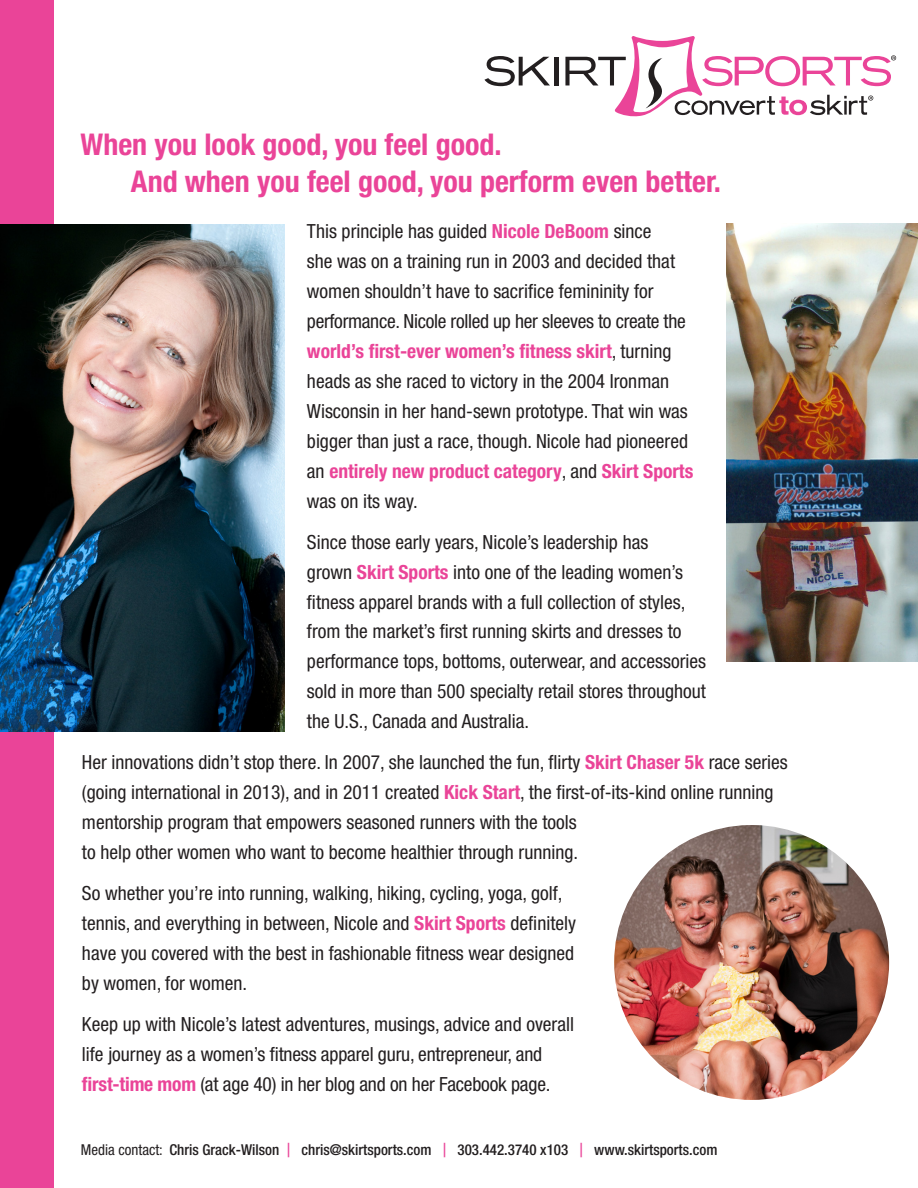
<style>
.page{position:relative;width:918px;height:1188px;background:#fff}
.page>*{position:absolute;margin:0;border:0;box-sizing:border-box;transform-origin:0 0}
.t1{font:700 condensed 30px/37.5px "Helvetica Neue LT Std";color:#ea4498}
.t2{font:condensed 19.5px/29.8px "Helvetica Neue LT Std";color:#231f20}
.t3{font:500 condensed 15px "Helvetica Neue LT Std";color:#231f20}
.s1{font-weight:700;color:#ea4498}
.s2{font-weight:400}
.s3{font-weight:400;font-size:19.5px;color:#ea4498}
</style>
<div class="page">
<div style="left:0;top:0;width:54px;height:1188px;background:#ea4498"></div>
<img style="left:614px;top:825px;width:275px;height:275px;border-radius:137px">
<img style="left:726px;top:224px;width:192px;height:438px">
<svg style="left:485px;top:56px;width:65px;height:30px"></svg>
<hr style="left:554px;top:57px;width:4px;height:28px;background:#231f20">
<svg style="left:565px;top:36px;width:331px;height:81px"></svg>
<img style="left:0;top:224px;width:285px;height:507px">
<p class="t1" style="left:131px;top:125px;width:591px;text-indent:-50px">When you look good, you feel good.<br>And when you feel good, you perform even better.</p>
<p class="t2" style="left:307px;top:216px;width:388px">This principle has guided <span class="s1">Nicole DeBoom</span> since<br>she was on a training run in 2003 and decided that women shouldn’t have to sacrifice femininity for performance. Nicole rolled up her sleeves to create the <span class="s1">world’s first-ever women’s fitness skirt</span>, turning heads as she raced to victory in the 2004 Ironman Wisconsin in her hand-sewn prototype. That win was bigger than just a race, though. Nicole had pioneered an <span class="s1">entirely new product category</span>, and <span class="s1">Skirt Sports </span>was on its way.</p>
<p class="t2" style="left:307px;top:527px;width:401px">Since those early years, Nicole’s leadership has<br>grown <span class="s1">Skirt Sports</span> into one of the leading women’s fitness apparel brands with a full collection of styles, from the market’s first running skirts and dresses to performance tops, bottoms, outerwear, and accessories sold in more than 500 specialty retail stores throughout the U.S., Canada and Australia.</p>
<p class="t2" style="left:82px;top:747px;width:707px">Her innovations didn’t stop there. In 2007, she launched the fun, flirty <span class="s1">Skirt Chaser 5k</span> race series (going international in 2013), and in 2011 created <span class="s1">Kick Start</span>, the first-of-its-kind online running mentorship program that empowers seasoned runners with the tools<br>to help other women who want to become healthier through running.</p>
<p class="t2" style="left:82px;top:878px;width:495px">So whether you’re into running, walking, hiking, cycling, yoga, golf, tennis, and everything in between, Nicole and <span class="s1">Skirt Sports</span> definitely have you covered with the best in fashionable fitness wear designed by women, for women.</p>
<p class="t2" style="left:82px;top:1009px;width:494px">Keep up with Nicole’s latest adventures, musings, advice and overall life journey as a women’s fitness apparel guru, entrepreneur, and <span class="s1">first-time mom</span> (at age 40) in her blog and on her Facebook page.</p>
<p class="t3" style="left:81px;top:1141px;width:638px"><span class="s2">Media contact:</span> Chris Grack-Wilson <span class="s3">|</span> chris@skirtsports.com <span class="s3">|</span> 303.442.3740 x103 <span class="s3">|</span> www.skirtsports.com</p>
</div>
